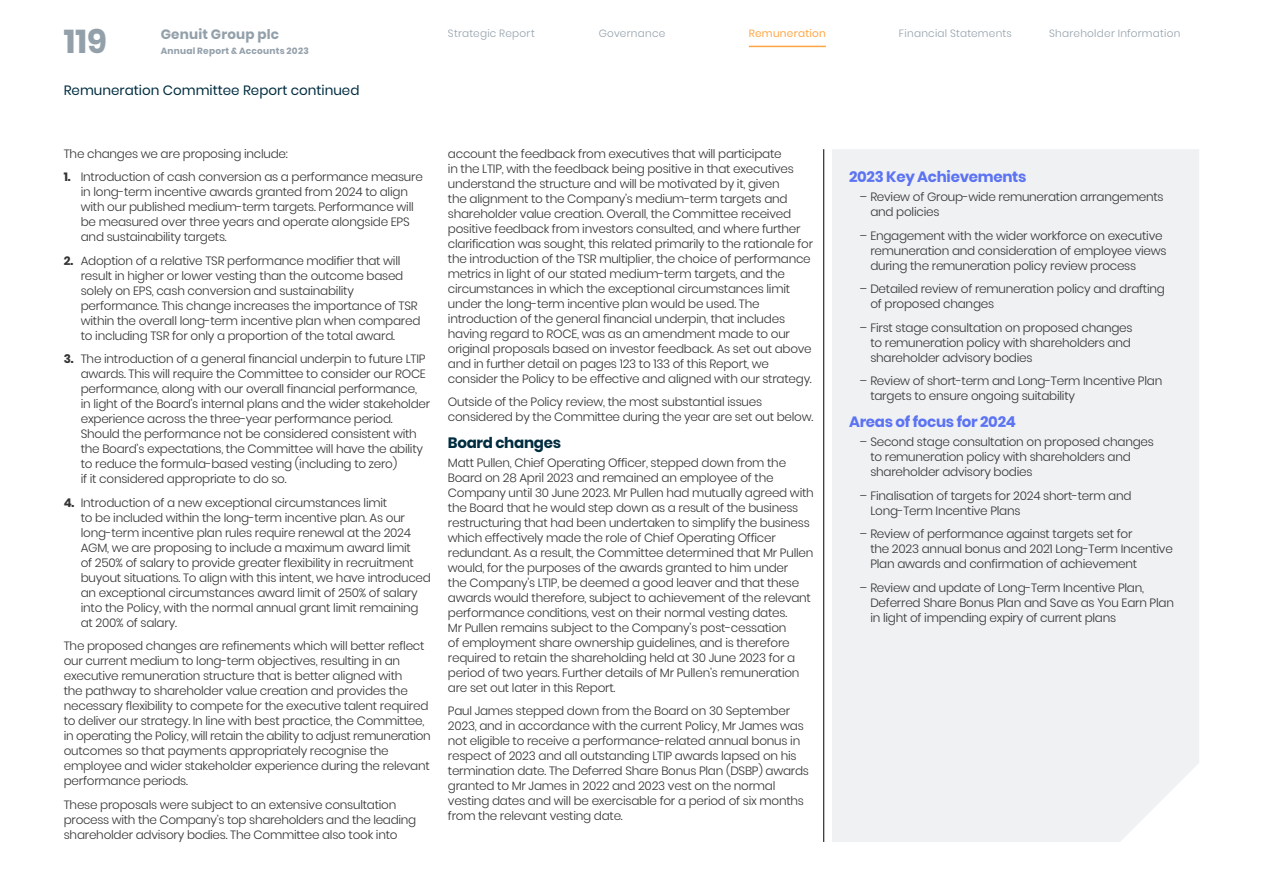
<style>
.page{position:relative;width:1263px;height:893px;background:#fff}
.page>*{position:absolute;margin:0;border:0;box-sizing:border-box;transform-origin:0 0}
.t1{font:700 33px "Poppins";color:#93a0aa}
.t2{font:700 15px "Poppins";letter-spacing:-.02em;color:#5c73f2}
.t3{font:700 15px "Poppins";letter-spacing:-.02em;color:#002d40}
.t4{font:13.5px "Poppins";color:#002d40}
.t5{font:700 13.5px "Poppins";letter-spacing:.015em;color:#93a0aa}
.t6{font:300 12px/15px "Poppins";letter-spacing:-.02em;color:#333}
.t7{font:300 10.5px "Poppins";letter-spacing:.025em;color:#93a0aa}
.t8{font:10.5px "Poppins";letter-spacing:.025em;color:#ffa644}
.t9{font:700 9px "Poppins";letter-spacing:.025em;color:#93a0aa}
.s1{font-weight:700}
</style>
<div class="page">
<hr style="left:823px;top:149px;width:1px;height:693px;background:#000">
<div style="left:832px;top:149px;width:367px;height:693px;background:#eff1f2"></div>
<hr style="left:749px;top:46px;width:77px;height:1px;background:#ffa644">
<h1 class="t1" style="left:64px;top:22px;width:45px">119</h1>
<p class="t5" style="left:161px;top:27px;width:120px">Genuit Group plc</p>
<p class="t9" style="left:161px;top:46px;width:150px">Annual Report &amp; Accounts 2023</p>
<p class="t4" style="left:64px;top:82px;width:297px">Remuneration Committee Report continued</p>
<p class="t7" style="left:448px;top:27px;width:88px">Strategic Report</p>
<p class="t7" style="left:599px;top:27px;width:68px">Governance</p>
<p class="t8" style="left:749px;top:27px;width:79px">Remuneration</p>
<p class="t7" style="left:899px;top:27px;width:114px">Financial Statements</p>
<p class="t7" style="left:1049px;top:27px;width:133px">Shareholder Information</p>
<p class="t6" style="left:64px;top:146px;width:226px">The changes we are proposing include:</p>
<p class="t6" style="left:81px;top:170px;width:344px;text-indent:-17px"><span class="s1">1.</span> Introduction of cash conversion as a performance measure in long-term incentive awards granted from 2024 to align with our published medium-term targets. Performance will be measured over three years and operate alongside EPS and sustainability targets.</p>
<p class="t6" style="left:81px;top:253px;width:341px;text-indent:-17px"><span class="s1">2.</span> Adoption of a relative TSR performance modifier that will result in higher or lower vesting than the outcome based solely on EPS, cash conversion and sustainability performance. This change increases the importance of TSR within the overall long-term incentive plan when compared to including TSR for only a proportion of the total award.</p>
<p class="t6" style="left:81px;top:352px;width:351px;text-indent:-17px"><span class="s1">3.</span> The introduction of a general financial underpin to future LTIP awards. This will require the Committee to consider our ROCE performance, along with our overall financial performance,<br>in light of the Board’s internal plans and the wider stakeholder experience across the three-year performance period.<br>Should the performance not be considered consistent with the Board’s expectations, the Committee will have the ability to reduce the formula-based vesting (including to zero)<br>if it considered appropriate to do so.</p>
<p class="t6" style="left:81px;top:495px;width:352px;text-indent:-17px"><span class="s1">4.</span> Introduction of a new exceptional circumstances limit<br>to be included within the long-term incentive plan. As our long-term incentive plan rules require renewal at the 2024<br>AGM, we are proposing to include a maximum award limit<br>of 250% of salary to provide greater flexibility in recruitment buyout situations. To align with this intent, we have introduced an exceptional circumstances award limit of 250% of salary into the Policy, with the normal annual grant limit remaining at 200% of salary.</p>
<p class="t6" style="left:64px;top:639px;width:369px">The proposed changes are refinements which will better reflect our current medium to long-term objectives, resulting in an executive remuneration structure that is better aligned with<br>the pathway to shareholder value creation and provides the necessary flexibility to compete for the executive talent required to deliver our strategy. In line with best practice, the Committee, in operating the Policy, will retain the ability to adjust remuneration outcomes so that payments appropriately recognise the employee and wider stakeholder experience during the relevant performance periods.</p>
<p class="t6" style="left:64px;top:797px;width:354px">These proposals were subject to an extensive consultation process with the Company’s top shareholders and the leading shareholder advisory bodies. The Committee also took into</p>
<p class="t6" style="left:448px;top:146px;width:367px">account the feedback from executives that will participate<br>in the LTIP, with the feedback being positive in that executives understand the structure and will be motivated by it, given<br>the alignment to the Company’s medium-term targets and shareholder value creation. Overall, the Committee received positive feedback from investors consulted, and where further clarification was sought, this related primarily to the rationale for the introduction of the TSR multiplier, the choice of performance metrics in light of our stated medium-term targets, and the circumstances in which the exceptional circumstances limit under the long-term incentive plan would be used. The introduction of the general financial underpin, that includes having regard to ROCE, was as an amendment made to our original proposals based on investor feedback. As set out above and in further detail on pages 123 to 133 of this Report, we consider the Policy to be effective and aligned with our strategy.</p>
<p class="t6" style="left:448px;top:395px;width:367px">Outside of the Policy review, the most substantial issues considered by the Committee during the year are set out below.</p>
<p class="t3" style="left:448px;top:434px;width:115px">Board changes</p>
<p class="t6" style="left:448px;top:455px;width:367px">Matt Pullen, Chief Operating Officer, stepped down from the Board on 28 April 2023 and remained an employee of the Company until 30 June 2023. Mr Pullen had mutually agreed with the Board that he would step down as a result of the business restructuring that had been undertaken to simplify the business which effectively made the role of Chief Operating Officer redundant. As a result, the Committee determined that Mr Pullen would, for the purposes of the awards granted to him under<br>the Company’s LTIP, be deemed a good leaver and that these awards would therefore, subject to achievement of the relevant performance conditions, vest on their normal vesting dates.<br>Mr Pullen remains subject to the Company’s post-cessation<br>of employment share ownership guidelines, and is therefore required to retain the shareholding held at 30 June 2023 for a period of two years. Further details of Mr Pullen’s remuneration are set out later in this Report.</p>
<p class="t6" style="left:448px;top:704px;width:363px">Paul James stepped down from the Board on 30 September 2023, and in accordance with the current Policy, Mr James was not eligible to receive a performance-related annual bonus in respect of 2023 and all outstanding LTIP awards lapsed on his termination date. The Deferred Share Bonus Plan (DSBP) awards granted to Mr James in 2022 and 2023 vest on the normal vesting dates and will be exercisable for a period of six months from the relevant vesting date.</p>
<p class="t2" style="left:849px;top:168px;width:179px">2023 Key Achievements</p>
<p class="t6" style="left:870px;top:190px;width:295px;text-indent:-11px">– Review of Group-wide remuneration arrangements and policies</p>
<p class="t6" style="left:870px;top:228px;width:298px;text-indent:-11px">– Engagement with the wider workforce on executive remuneration and consideration of employee views during the remuneration policy review process</p>
<p class="t6" style="left:870px;top:282px;width:296px;text-indent:-11px">– Detailed review of remuneration policy and drafting of proposed changes</p>
<p class="t6" style="left:870px;top:320px;width:264px;text-indent:-11px">– First stage consultation on proposed changes to remuneration policy with shareholders and shareholder advisory bodies</p>
<p class="t6" style="left:870px;top:374px;width:293px;text-indent:-11px">– Review of short-term and Long-Term Incentive Plan targets to ensure ongoing suitability</p>
<p class="t2" style="left:849px;top:413px;width:168px">Areas of focus for 2024</p>
<p class="t6" style="left:870px;top:434px;width:285px;text-indent:-11px">– Second stage consultation on proposed changes to remuneration policy with shareholders and shareholder advisory bodies</p>
<p class="t6" style="left:870px;top:488px;width:263px;text-indent:-11px">– Finalisation of targets for 2024 short-term and<br>Long-Term Incentive Plans</p>
<p class="t6" style="left:870px;top:526px;width:304px;text-indent:-11px">– Review of performance against targets set for<br>the 2023 annual bonus and 2021 Long-Term Incentive<br>Plan awards and confirmation of achievement</p>
<p class="t6" style="left:870px;top:580px;width:305px;text-indent:-11px">– Review and update of Long-Term Incentive Plan,<br>Deferred Share Bonus Plan and Save as You Earn Plan in light of impending expiry of current plans</p>
</div>
